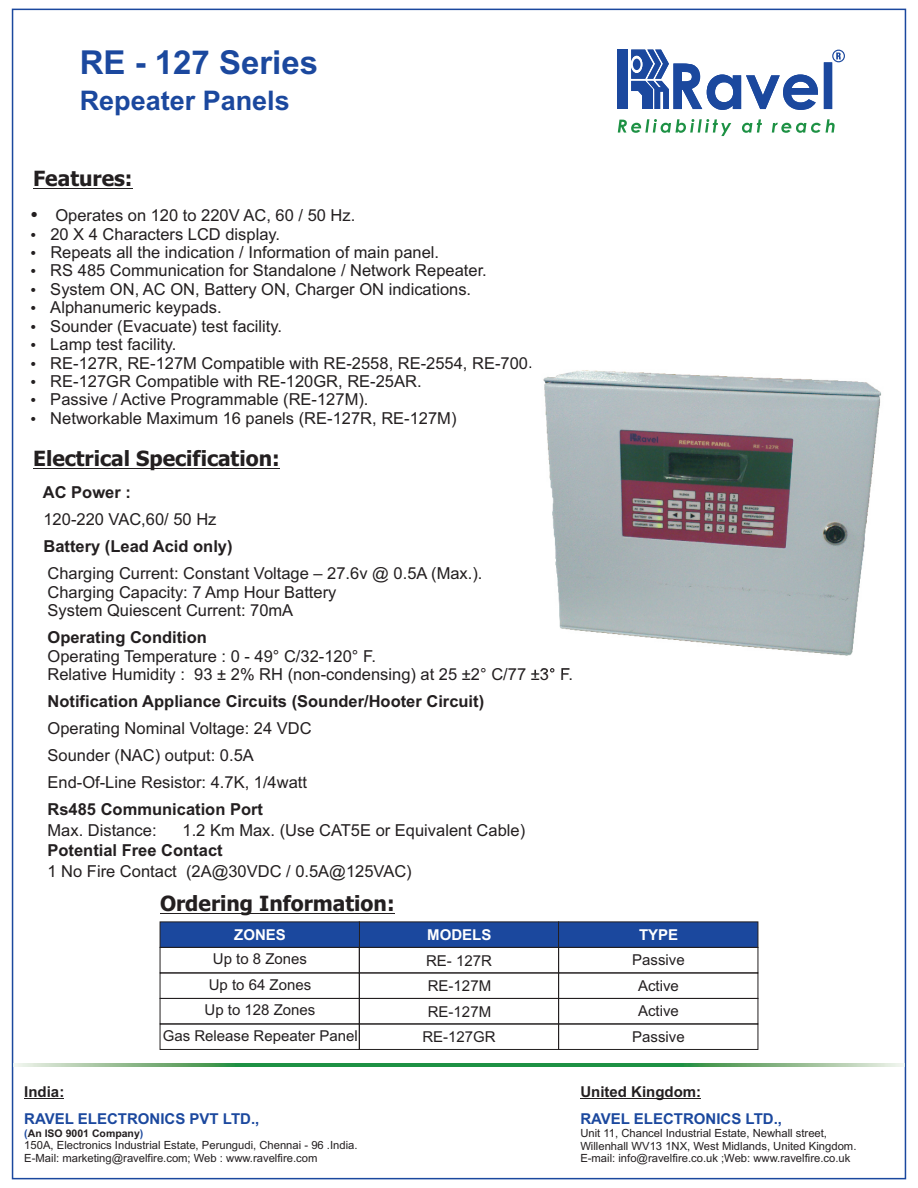
<style>
.page{position:relative;width:918px;height:1188px;background:#fff}
.page>*{position:absolute;margin:0;border:0;box-sizing:border-box;transform-origin:0 0}
.t1{font:700 33px "Arial";color:#1b489e}
.t2{font:700 27px "Arial";color:#1b489e}
.t3{font:700 21px "Tahoma";color:#231f20}
.t4{font:16.5px/18.5px "Arial";color:#231f20}
.t5{font:700 16.5px "Arial";color:#231f20}
.t6{font:15px/25.5px "Arial";color:#231f20;text-align:center}
.t7{font:700 15px "Arial";color:#1b489e}
.t8{font:700 15px "Arial";color:#231f20}
.t9{font:700 15px "Arial";color:#fff}
.t10{font:11.25px/12.6px "Arial";color:#231f20}
.t11{font:700 10.5px "Arial";color:#231f20}
.s1{color:#1b489e}
</style>
<div class="page">
<hr style="left:33px;top:188px;width:100px;height:1px;background:#231f20">
<hr style="left:33px;top:468px;width:247px;height:1px;background:#231f20">
<img style="left:530px;top:366px;width:351px;height:307px">
<div style="left:359px;top:947px;width:200px;height:26px;border:1px solid #231f20"></div>
<div style="left:359px;top:998px;width:200px;height:26px;border:1px solid #231f20"></div>
<div style="left:359px;top:1024px;width:200px;height:26px;border:1px solid #231f20"></div>
<div style="left:160px;top:947px;width:200px;height:26px;border:1px solid #231f20"></div>
<div style="left:160px;top:998px;width:200px;height:26px;border:1px solid #231f20"></div>
<div style="left:160px;top:1024px;width:200px;height:26px;border:1px solid #231f20"></div>
<svg style="left:159px;top:921px;width:600px;height:27px;background:#1f4795"></svg>
<div style="left:558px;top:947px;width:200px;height:26px;border:1px solid #231f20"></div>
<div style="left:558px;top:998px;width:200px;height:26px;border:1px solid #231f20"></div>
<div style="left:558px;top:1024px;width:200px;height:26px;border:1px solid #231f20"></div>
<hr style="left:160px;top:913px;width:235px;height:1px;background:#231f20">
<div style="left:617px;top:50px;width:11px;height:59px;background:#1b489e"></div>
<svg style="left:618px;top:119px;width:217px;height:17px"></svg>
<svg style="left:832px;top:50px;width:13px;height:12px"></svg>
<div style="left:833px;top:51px;width:11px;height:10px;background:#fff;border-radius:50%"></div>
<svg style="left:631px;top:50px;width:210px;height:60px"></svg>
<hr style="left:24px;top:1098px;width:40px;height:1px;background:#231f20">
<hr style="left:580px;top:1098px;width:121px;height:1px;background:#231f20">
<img style="left:460px;top:1063px;width:445px;height:4px">
<img style="left:13px;top:1063px;width:447px;height:4px">
<h1 class="t1" style="left:80px;top:50px;width:240px">RE - 127 Series</h1>
<h2 class="t2" style="left:80px;top:90px;width:212px">Repeater Panels</h2>
<p class="t3" style="left:33px;top:170px;width:101px">Features:</p>
<p class="t4" style="left:50px;top:207px;width:484px;text-indent:5px">Operates on 120 to 220V AC, 60 / 50 Hz.<br>20 X 4 Characters LCD display.<br>Repeats all the indication / Information of main panel.<br>RS 485 Communication for Standalone / Network Repeater.<br>System ON, AC ON, Battery ON, Charger ON indications.<br>Alphanumeric keypads.<br>Sounder (Evacuate) test facility.<br>Lamp test facility.<br>RE-127R, RE-127M Compatible with RE-2558, RE-2554, RE-700.<br>RE-127GR Compatible with RE-120GR, RE-25AR.<br>Passive / Active Programmable (RE-127M).<br>Networkable Maximum 16 panels (RE-127R, RE-127M)</p>
<p class="t3" style="left:33px;top:450px;width:248px">Electrical Specification:</p>
<p class="t5" style="left:43px;top:486px;width:90px">AC Power :</p>
<p class="t4" style="left:43px;top:512px;width:175px">120-220 VAC,60/ 50 Hz</p>
<p class="t5" style="left:43px;top:540px;width:191px">Battery (Lead Acid only)</p>
<p class="t4" style="left:48px;top:566px;width:436px">Charging Current: Constant Voltage – 27.6v @ 0.5A (Max.).<br>Charging Capacity: 7 Amp Hour Battery<br>System Quiescent Current: 70mA</p>
<p class="t5" style="left:48px;top:631px;width:161px">Operating Condition</p>
<p class="t4" style="left:48px;top:648px;width:527px">Operating Temperature : 0 - 49° C/32-120° F.<br>Relative Humidity : 93 ± 2% RH (non-condensing) at 25 ±2° C/77 ±3° F.</p>
<p class="t5" style="left:48px;top:695px;width:438px">Notification Appliance Circuits (Sounder/Hooter Circuit)</p>
<p class="t4" style="left:48px;top:716px;width:266px;line-height:27px">Operating Nominal Voltage: 24 VDC<br>Sounder (NAC) output: 0.5A<br>End-Of-Line Resistor: 4.7K, 1/4watt</p>
<p class="t5" style="left:48px;top:803px;width:217px">Rs485 Communication Port</p>
<p class="t4" style="left:48px;top:822px;width:111px">Max. Distance:</p>
<p class="t4" style="left:183px;top:822px;width:344px">1.2 Km Max. (Use CAT5E or Equivalent Cable)</p>
<p class="t5" style="left:48px;top:844px;width:177px">Potential Free Contact</p>
<p class="t4" style="left:48px;top:864px;width:366px">1 No Fire Contact (2A@30VDC / 0.5A@125VAC)</p>
<p class="t3" style="left:160px;top:895px;width:236px">Ordering Information:</p>
<p class="t9" style="left:234px;top:929px;width:53px">ZONES</p>
<p class="t9" style="left:427px;top:929px;width:66px">MODELS</p>
<p class="t6" style="left:163px;top:947px;width:197px">Up to 8 Zones<br>Up to 64 Zones<br>Up to 128 Zones<br>Gas Release Repeater Panel</p>
<p class="t6" style="left:422px;top:949px;width:75px">RE- 127R<br>RE-127M<br>RE-127M<br>RE-127GR</p>
<p class="t9" style="left:639px;top:929px;width:41px">TYPE</p>
<p class="t6" style="left:632px;top:949px;width:54px">Passive<br>Active<br>Active<br>Passive</p>
<p class="t8" style="left:24px;top:1086px;width:42px">India:</p>
<p class="t11" style="left:24px;top:1129px;width:121px"><span class="s1">(</span>An ISO 9001 Company<span class="s1">)</span></p>
<p class="t10" style="left:24px;top:1140px;width:335px">150A, Electronics Industrial Estate, Perungudi, Chennai - 96 .India.<br>E-Mail: marketing@ravelfire.com; Web : www.ravelfire.com</p>
<p class="t7" style="left:24px;top:1113px;width:237px">RAVEL ELECTRONICS PVT LTD.,</p>
<p class="t8" style="left:580px;top:1086px;width:122px">United Kingdom:</p>
<p class="t10" style="left:580px;top:1128px;width:278px">Unit 11, Chancel Industrial Estate, Newhall street,<br>Willenhall WV13 1NX, West Midlands, United Kingdom.<br>E-mail: info@ravelfire.co.uk ;Web: www.ravelfire.co.uk</p>
<p class="t7" style="left:580px;top:1113px;width:203px">RAVEL ELECTRONICS LTD.,</p>
</div>
